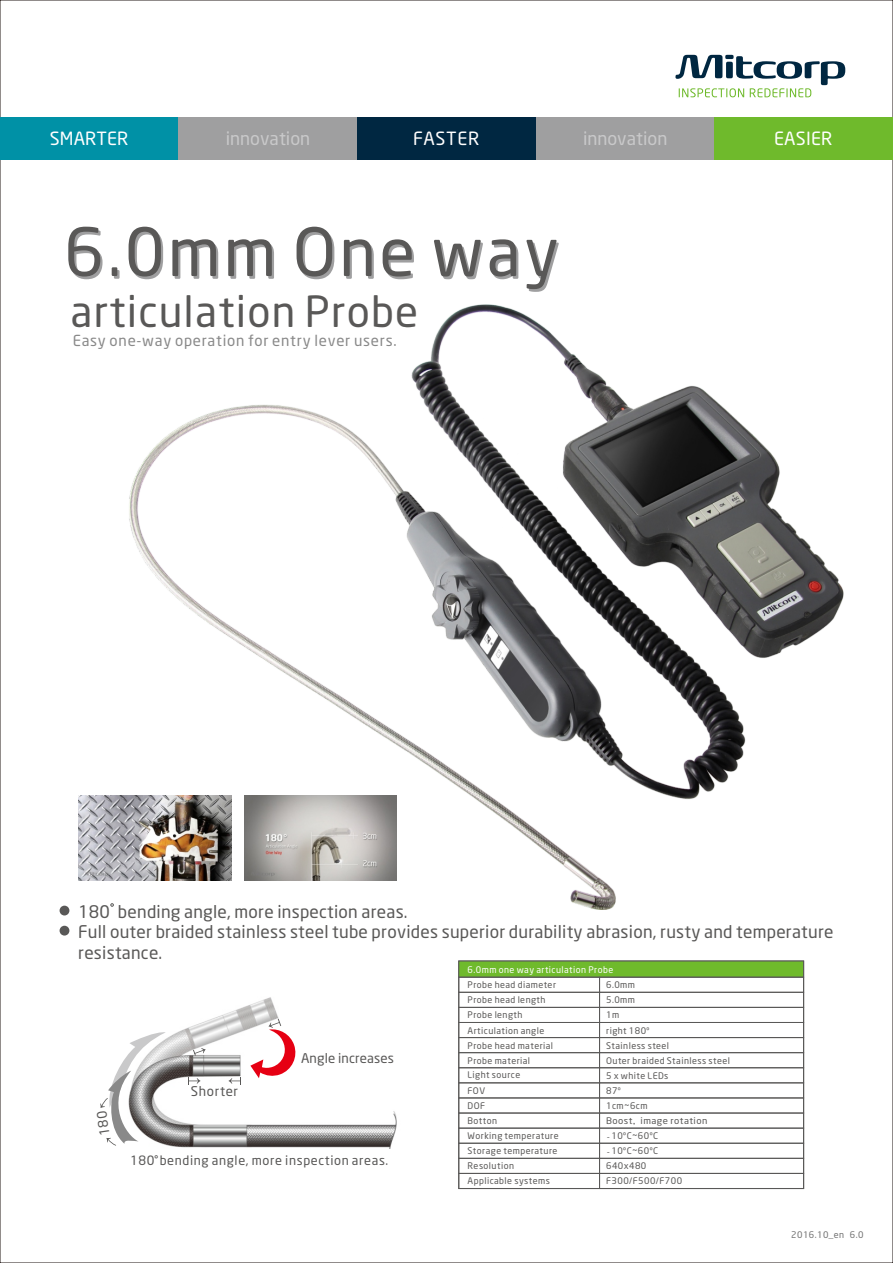
<style>
.page{position:relative;width:893px;height:1263px;background:#fff}
.page>*{position:absolute;margin:0;border:0;box-sizing:border-box;transform-origin:0 0}
.t1{font:65.85px "Neo Sans";letter-spacing:.05em;color:#595857}
.t2{font:42.3px "Neo Sans";letter-spacing:.03em;color:#595857}
.t3{font:18px "Neo Sans";color:#c9c9ca}
.t4{font:18px "Neo Sans";letter-spacing:.015em;color:#fff}
.t5{font:17.25px/20.7px "Neo Sans";letter-spacing:.015em;color:#595857}
.t6{font:15px "Neo Sans";letter-spacing:.05em;color:#898989}
.t7{font:13.2px "Neo Sans";letter-spacing:.01em;color:#595857}
.t8{font:13.2px "Neo Sans";letter-spacing:.05em;color:#595857}
.t9{font:12.75px "Neo Sans";letter-spacing:.05em;color:#595857}
.t10{font:9px "Neo Sans";letter-spacing:.05em;color:#595857}
.t11{font:9px "Neo Sans";letter-spacing:.05em;color:#fff}
.t12{font:9px "Neo Sans";letter-spacing:.05em;color:#595857;scale:1.07 1}
.t13{font:9px "Neo Sans";letter-spacing:.05em;color:#717171}
.s1{font-family:"DF Ming W14 WIN BF"}
.s2{font-family:"Koz Min Pr 6 N";font-weight:300}
.s3{font-family:"Ming Li U"}
</style>
<div class="page">
<div style="left:60px;top:906px;width:9px;height:9px;background:#595857;border-radius:50%"></div>
<div style="left:60px;top:926px;width:9px;height:9px;background:#595857;border-radius:50%"></div>
<div style="left:0;top:117px;width:179px;height:42px;background:#0091a6"></div>
<div style="left:179px;top:117px;width:178px;height:42px;background:#9f9fa0"></div>
<div style="left:536px;top:117px;width:178px;height:42px;background:#9f9fa0"></div>
<div style="left:357px;top:117px;width:179px;height:42px;background:#002741"></div>
<div style="left:714px;top:117px;width:179px;height:42px;background:#6fba2c"></div>
<svg style="left:675px;top:55px;width:170px;height:42px"></svg>
<img style="left:130px;top:305px;width:712px;height:604px">
<img style="left:79px;top:795px;width:152px;height:85px">
<img style="left:245px;top:795px;width:152px;height:85px">
<svg style="left:110px;top:903px;width:4px;height:4px"></svg>
<img style="left:166px;top:997px;width:231px;height:152px">
<svg style="left:188px;top:1077px;width:12px;height:8px"></svg>
<svg style="left:229px;top:1077px;width:12px;height:8px"></svg>
<svg style="left:193px;top:1048px;width:13px;height:7px"></svg>
<svg style="left:250px;top:1019px;width:48px;height:59px"></svg>
<svg style="left:458px;top:960px;width:346px;height:17px;background:#6eb034"></svg>
<div style="left:458px;top:977px;width:142px;height:16px;border:1px solid #595857"></div>
<div style="left:458px;top:992px;width:142px;height:16px;border:1px solid #595857"></div>
<div style="left:458px;top:1037px;width:142px;height:16px;border:1px solid #595857"></div>
<div style="left:458px;top:1007px;width:142px;height:16px;border:1px solid #595857"></div>
<div style="left:458px;top:1022px;width:142px;height:16px;border:1px solid #595857"></div>
<div style="left:458px;top:1128px;width:142px;height:16px;border:1px solid #595857"></div>
<div style="left:458px;top:1143px;width:142px;height:16px;border:1px solid #595857"></div>
<div style="left:458px;top:1067px;width:142px;height:16px;border:1px solid #595857"></div>
<div style="left:458px;top:1082px;width:142px;height:16px;border:1px solid #595857"></div>
<div style="left:458px;top:1112px;width:142px;height:16px;border:1px solid #595857"></div>
<div style="left:458px;top:1097px;width:142px;height:16px;border:1px solid #595857"></div>
<div style="left:599px;top:977px;width:205px;height:16px;border:1px solid #595857"></div>
<div style="left:599px;top:992px;width:205px;height:16px;border:1px solid #595857"></div>
<div style="left:599px;top:1037px;width:205px;height:16px;border:1px solid #595857"></div>
<div style="left:599px;top:1007px;width:205px;height:16px;border:1px solid #595857"></div>
<div style="left:599px;top:1022px;width:205px;height:16px;border:1px solid #595857"></div>
<div style="left:599px;top:1128px;width:205px;height:16px;border:1px solid #595857"></div>
<div style="left:599px;top:1143px;width:205px;height:16px;border:1px solid #595857"></div>
<div style="left:599px;top:1067px;width:205px;height:16px;border:1px solid #595857"></div>
<div style="left:599px;top:1082px;width:205px;height:16px;border:1px solid #595857"></div>
<div style="left:599px;top:1112px;width:205px;height:16px;border:1px solid #595857"></div>
<div style="left:599px;top:1097px;width:205px;height:16px;border:1px solid #595857"></div>
<div style="left:458px;top:1158px;width:142px;height:16px;border:1px solid #595857"></div>
<div style="left:599px;top:1158px;width:205px;height:16px;border:1px solid #595857"></div>
<div style="left:458px;top:1173px;width:142px;height:16px;border:1px solid #595857"></div>
<div style="left:599px;top:1173px;width:205px;height:16px;border:1px solid #595857"></div>
<svg style="left:100px;top:1032px;width:66px;height:114px"></svg>
<h3 class="t4" style="left:50px;top:131px;width:80px">SMARTER</h3>
<h3 class="t3" style="left:226px;top:131px;width:86px">innovation</h3>
<h3 class="t4" style="left:413px;top:131px;width:68px">FASTER</h3>
<h3 class="t3" style="left:583px;top:131px;width:86px">innovation</h3>
<h3 class="t4" style="left:774px;top:131px;width:60px">EASIER</h3>
<h1 class="t1" style="left:64px;top:227px;width:496px">6.0mm One way</h1>
<h2 class="t2" style="left:71px;top:295px;width:349px">articulation Probe</h2>
<h3 class="t6" style="left:73px;top:334px;width:325px">Easy one-way operation for entry lever users.</h3>
<h3 class="t5" style="left:78px;top:902px;width:757px">180 bending angle, more inspection areas.<br>Full outer braided stainless steel tube provides superior durability abrasion, rusty and temperature resistance.</h3>
<p class="t11" style="left:468px;top:966px;width:147px">6.0mm one way articulation Probe</p>
<p class="t10" style="left:468px;top:981px;width:90px">Probe head diameter</p>
<p class="t10" style="left:468px;top:1011px;width:56px">Probe length</p>
<p class="t10" style="left:606px;top:981px;width:30px">6.0mm</p>
<p class="t10" style="left:606px;top:1011px;width:15px">1m</p>
<p class="t10" style="left:468px;top:996px;width:79px">Probe head length</p>
<p class="t10" style="left:606px;top:996px;width:30px">5.0mm</p>
<h3 class="t8" style="left:191px;top:1086px;width:49px">Shorter</h3>
<h3 class="t7" style="left:301px;top:1053px;width:95px">Angle increases</h3>
<h3 class="t9" style="left:130px;top:1155px;width:260px">180<span class="s1">°</span>bending angle, more inspection areas.</h3>
<p class="t10" style="left:468px;top:1027px;width:78px">Articulation angle</p>
<p class="t10" style="left:606px;top:1027px;width:45px">right 180º</p>
<p class="t10" style="left:468px;top:1042px;width:87px">Probe head material</p>
<p class="t10" style="left:606px;top:1042px;width:65px">Stainless steel</p>
<p class="t10" style="left:468px;top:1057px;width:64px">Probe material</p>
<p class="t10" style="left:606px;top:1057px;width:125px">Outer braided Stainless steel</p>
<p class="t10" style="left:468px;top:1071px;width:54px">Light source</p>
<p class="t10" style="left:606px;top:1072px;width:64px">5 x white LEDs</p>
<p class="t10" style="left:468px;top:1087px;width:19px">FOV</p>
<p class="t10" style="left:606px;top:1087px;width:16px">87º</p>
<p class="t10" style="left:468px;top:1102px;width:19px">DOF</p>
<p class="t10" style="left:606px;top:1102px;width:43px">1cm~6cm</p>
<p class="t10" style="left:468px;top:1117px;width:31px">Botton</p>
<p class="t12" style="left:606px;top:1117px;width:96px">Boost<span class="s2">，</span>image rotation</p>
<p class="t10" style="left:468px;top:1132px;width:92px">Working temperature</p>
<p class="t10" style="left:606px;top:1132px;width:53px"><span class="s3">-</span>10ºC~60ºC</p>
<p class="t10" style="left:468px;top:1147px;width:91px">Storage temperature</p>
<p class="t10" style="left:606px;top:1147px;width:53px"><span class="s3">-</span>10ºC~60ºC</p>
<p class="t10" style="left:468px;top:1162px;width:48px">Resolution</p>
<p class="t10" style="left:606px;top:1162px;width:42px">640x480</p>
<p class="t10" style="left:468px;top:1177px;width:84px">Applicable systems</p>
<p class="t10" style="left:606px;top:1177px;width:78px">F300/F500/F700</p>
<p class="t13" style="left:791px;top:1231px;width:74px">2016.10_en 6.0</p>
</div>
